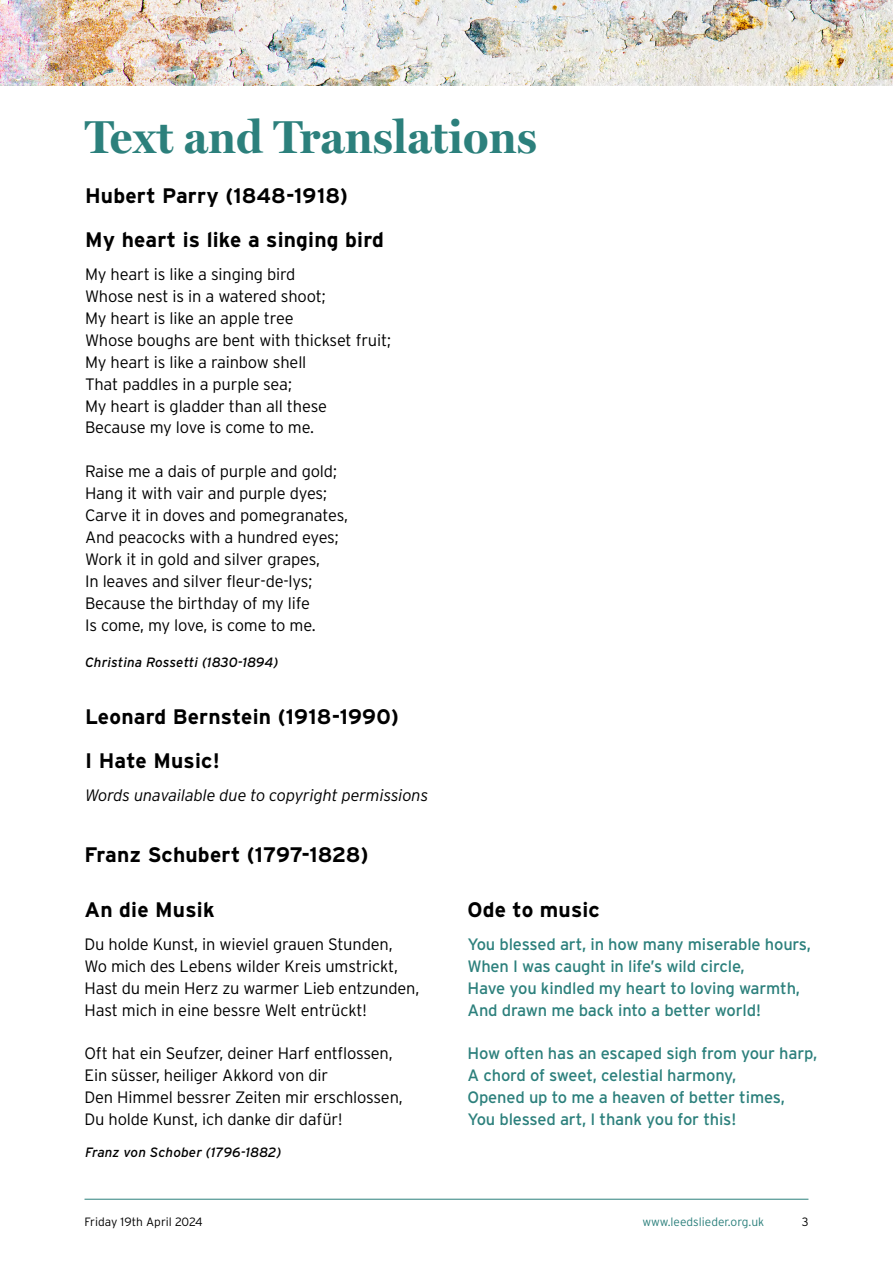
<style>
.page{position:relative;width:893px;height:1263px;background:#fff}
.page>*{position:absolute;margin:0;border:0;box-sizing:border-box;transform-origin:0 0}
.t1{font:700 46.5px "Miller Display";letter-spacing:.02em;color:#2c807c}
.t2{font:700 21px "Interstate";letter-spacing:.01em;color:#000}
.t3{font:300 16.5px/21.9px "Interstate";letter-spacing:-.01em;color:#000}
.t4{font:16.5px/21.9px "Interstate";letter-spacing:-.01em;color:#2c807c}
.t5{font:italic 300 16.5px "Interstate";letter-spacing:-.01em;color:#000}
.t6{font:italic 13.5px "Interstate";letter-spacing:.01em;color:#000}
.t7{font:300 12px "Interstate";color:#2c807c}
.t8{font:300 12px "Interstate";color:#000}
</style>
<div class="page">
<img style="left:0;top:0;width:893px;height:85px">
<hr style="left:85px;top:1199px;width:723px;height:1px;background:#2c807c">
<h1 class="t1" style="left:85px;top:109px;width:453px">Text and Translations</h1>
<p class="t2" style="left:85px;top:183px;width:265px">Hubert Parry (1848-1918)</p>
<p class="t2" style="left:85px;top:228px;width:300px">My heart is like a singing bird</p>
<p class="t3" style="left:85px;top:263px;width:308px">My heart is like a singing bird<br>Whose nest is in a watered shoot;<br>My heart is like an apple tree<br>Whose boughs are bent with thickset fruit;<br>My heart is like a rainbow shell<br>That paddles in a purple sea;<br>My heart is gladder than all these<br>Because my love is come to me.</p>
<p class="t3" style="left:85px;top:460px;width:265px">Raise me a dais of purple and gold;<br>Hang it with vair and purple dyes;<br>Carve it in doves and pomegranates,<br>And peacocks with a hundred eyes;<br>Work it in gold and silver grapes,<br>In leaves and silver fleur-de-lys;<br>Because the birthday of my life<br>Is come, my love, is come to me.</p>
<p class="t6" style="left:85px;top:655px;width:195px">Christina Rossetti (1830-1894)</p>
<p class="t2" style="left:85px;top:704px;width:315px">Leonard Bernstein (1918-1990)</p>
<p class="t2" style="left:85px;top:749px;width:136px">I Hate Music!</p>
<p class="t5" style="left:85px;top:786px;width:345px">Words unavailable due to copyright permissions</p>
<p class="t2" style="left:85px;top:843px;width:285px">Franz Schubert (1797-1828)</p>
<p class="t2" style="left:85px;top:898px;width:132px">An die Musik</p>
<p class="t3" style="left:85px;top:933px;width:336px">Du holde Kunst, in wieviel grauen Stunden, Wo mich des Lebens wilder Kreis umstrickt, Hast du mein Herz zu warmer Lieb entzunden, Hast mich in eine bessre Welt entrückt!</p>
<p class="t3" style="left:85px;top:1042px;width:320px">Oft hat ein Seufzer, deiner Harf entflossen, Ein süsser, heiliger Akkord von dir<br>Den Himmel bessrer Zeiten mir erschlossen, Du holde Kunst, ich danke dir dafür!</p>
<p class="t6" style="left:85px;top:1144px;width:198px">Franz von Schober (1796-1882)</p>
<p class="t2" style="left:467px;top:898px;width:134px">Ode to music</p>
<p class="t4" style="left:467px;top:933px;width:345px">You blessed art, in how many miserable hours, When I was caught in life’s wild circle,<br>Have you kindled my heart to loving warmth, And drawn me back into a better world!</p>
<p class="t4" style="left:467px;top:1042px;width:351px">How often has an escaped sigh from your harp, A chord of sweet, celestial harmony,<br>Opened up to me a heaven of better times,<br>You blessed art, I thank you for this!</p>
<p class="t8" style="left:85px;top:1215px;width:120px">Friday 19th April 2024</p>
<p class="t7" style="left:642px;top:1215px;width:123px">www.leedslieder.org.uk</p>
<p class="t8" style="left:802px;top:1215px;width:8px">3</p>
</div>
